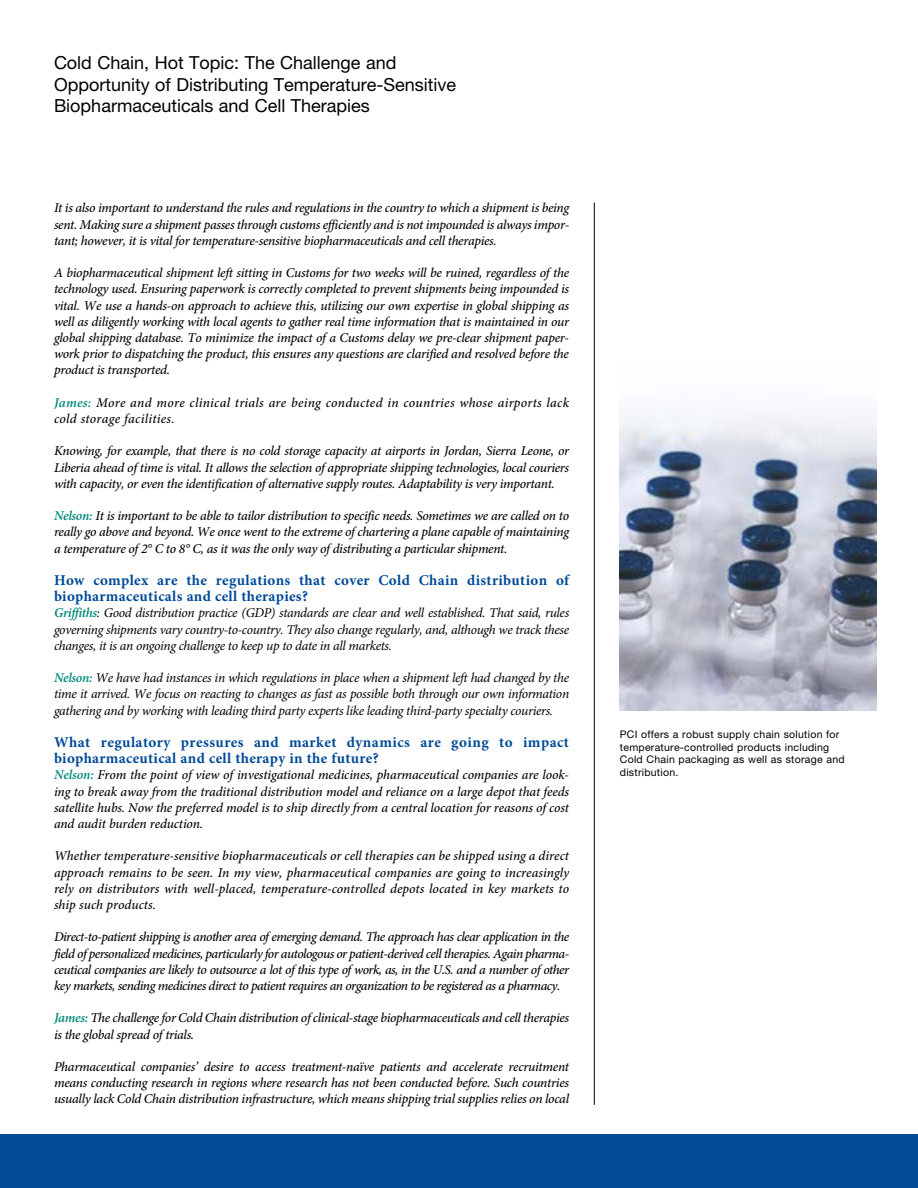
<style>
.page{position:relative;width:918px;height:1188px;background:#fff}
.page>*{position:absolute;margin:0;border:0;box-sizing:border-box;transform-origin:0 0}
.t1{font:18px/21.6px "Helvetica Neue";color:#000}
.t2{font:700 15px/16.2px "Minion Pro";letter-spacing:.025em;color:#004a98}
.t3{font:italic 500 13.5px/16.2px "Minion Pro";letter-spacing:-.025em;color:#000;text-align:justify}
.t4{font:italic 13.5px/16.2px "Minion Pro";letter-spacing:-.025em;color:#000;text-align:justify}
.t5{font:italic 500 13.5px/16.2px "Minion Pro";letter-spacing:.02em;color:#000}
.t6{font:10.5px/12.6px "Helvetica Neue";letter-spacing:.025em;color:#000}
.s1{font-weight:600;color:#008a7a}
</style>
<div class="page">
<div style="left:0;top:1134px;width:918px;height:54px;background:#004a98"></div>
<hr style="left:594px;top:202px;width:1px;height:903px;background:#000">
<img style="left:620px;top:411px;width:256px;height:300px">
<h1 class="t1" style="left:54px;top:52px;width:404px">Cold Chain, Hot Topic: The Challenge and<br>Opportunity of Distributing Temperature-Sensitive<br>Biopharmaceuticals and Cell Therapies</h1>
<p class="t3" style="left:54px;top:200px;width:517px">It is also important to understand the rules and regulations in the country to which a shipment is being sent. Making sure a shipment passes through customs efficiently and is not impounded is always impor&shy;tant; however, it is vital for temperature-sensitive biopharmaceuticals and cell therapies.</p>
<p class="t3" style="left:54px;top:265px;width:517px">A biopharmaceutical shipment left sitting in Customs for two weeks will be ruined, regardless of the technology used. Ensuring paperwork is correctly completed to prevent shipments being impounded is vital. We use a hands-on approach to achieve this, utilizing our own expertise in global shipping as well as diligently working with local agents to gather real time information that is maintained in our global shipping database. To minimize the impact of a Customs delay we pre-clear shipment paper&shy;work prior to dispatching the product, this ensures any questions are clarified and resolved before the product is transported.</p>
<p class="t5" style="left:54px;top:394px;width:517px"><span class="s1">James:</span> More and more clinical trials are being conducted in countries whose airports lack cold storage facilities.</p>
<p class="t3" style="left:54px;top:443px;width:517px">Knowing, for example, that there is no cold storage capacity at airports in Jordan, Sierra Leone, or Liberia ahead of time is vital. It allows the selection of appropriate shipping technologies, local couriers with capacity, or even the identification of alternative supply routes. Adaptability is very important.</p>
<p class="t3" style="left:54px;top:508px;width:517px"><span class="s1">Nelson:</span> It is important to be able to tailor distribution to specific needs. Sometimes we are called on to really go above and beyond. We once went to the extreme of chartering a plane capable of maintaining a temperature of 2° C to 8° C, as it was the only way of distributing a particular shipment.</p>
<p class="t2" style="left:54px;top:572px;width:517px">How complex are the regulations that cover Cold Chain distribution of biopharmaceuticals and cell therapies?</p>
<p class="t4" style="left:54px;top:605px;width:517px"><span class="s1">Griffiths</span>: Good distribution practice (GDP) standards are clear and well established. That said, rules governing shipments vary country-to-country. They also change regularly, and, although we track these changes, it is an ongoing challenge to keep up to date in all markets.</p>
<p class="t4" style="left:54px;top:670px;width:517px"><span class="s1">Nelson:</span> We have had instances in which regulations in place when a shipment left had changed by the time it arrived. We focus on reacting to changes as fast as possible both through our own information gathering and by working with leading third party experts like leading third-party specialty couriers.</p>
<p class="t2" style="left:54px;top:734px;width:517px">What regulatory pressures and market dynamics are going to impact biopharmaceutical and cell therapy in the future?</p>
<p class="t3" style="left:54px;top:767px;width:517px"><span class="s1">Nelson:</span> From the point of view of investigational medicines, pharmaceutical companies are look&shy;ing to break away from the traditional distribution model and reliance on a large depot that feeds satellite hubs. Now the preferred model is to ship directly from a central location for reasons of cost and audit burden reduction.</p>
<p class="t3" style="left:54px;top:848px;width:517px">Whether temperature-sensitive biopharmaceuticals or cell therapies can be shipped using a direct approach remains to be seen. In my view, pharmaceutical companies are going to increasingly rely on distributors with well-placed, temperature-controlled depots located in key markets to ship such products.</p>
<p class="t3" style="left:54px;top:929px;width:517px">Direct-to-patient shipping is another area of emerging demand. The approach has clear application in the field of personalized medicines, particularly for autologous or patient-derived cell therapies. Again pharma&shy;ceutical companies are likely to outsource a lot of this type of work, as, in the U.S. and a number of other key markets, sending medicines direct to patient requires an organization to be registered as a pharmacy.</p>
<p class="t3" style="left:54px;top:1010px;width:517px"><span class="s1">James:</span> The challenge for Cold Chain distribution of clinical-stage biopharmaceuticals and cell therapies is the global spread of trials.</p>
<p class="t3" style="left:54px;top:1058px;width:517px">Pharmaceutical companies’ desire to access treatment-naïve patients and accelerate recruitment means conducting research in regions where research has not been conducted before. Such countries usually lack Cold Chain distribution infrastructure, which means shipping trial supplies relies on local</p>
<p class="t6" style="left:620px;top:728px;width:226px">PCI offers a robust supply chain solution for temperature-controlled products including Cold Chain packaging as well as storage and distribution.</p>
</div>
